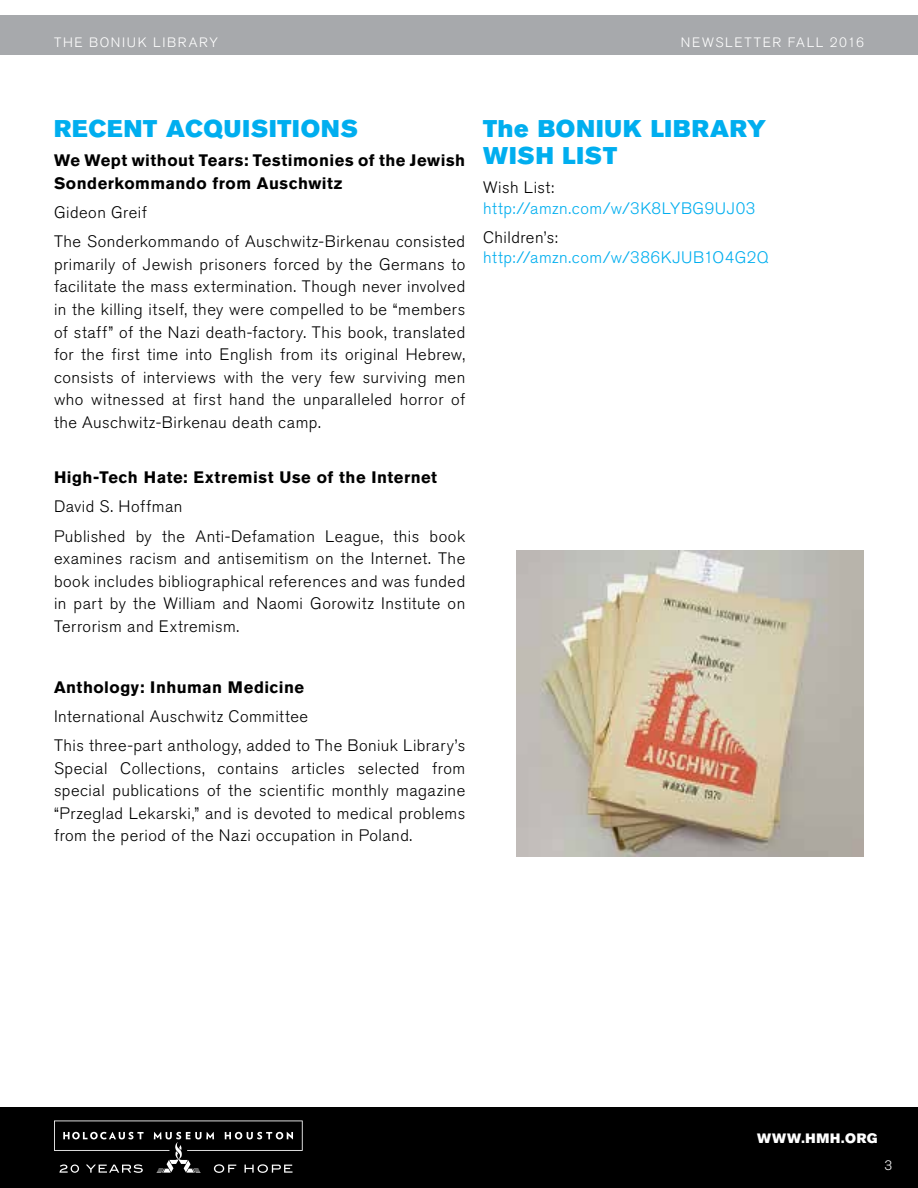
<style>
.page{position:relative;width:918px;height:1188px;background:#fff}
.page>*{position:absolute;margin:0;border:0;box-sizing:border-box;transform-origin:0 0}
.t1{font:24px/27px "Akzidenz Grotesk BE Super";letter-spacing:.035em;color:#00aeef}
.t2{font:300 16.5px/22.5px "Akzidenz Grotesk BE";letter-spacing:.03em;color:#000}
.t3{font:700 16.5px/22.5px "Akzidenz Grotesk BE";letter-spacing:.03em;color:#000}
.t4{font:300 16.5px "Akzidenz Grotesk BE";letter-spacing:.03em;color:#00aeef}
.t5{font:300 13.5px "Akzidenz Grotesk BE";letter-spacing:.125em;color:#fff}
.t6{font:13.5px "Akzidenz Grotesk BE Super";letter-spacing:.06em;color:#fff}
</style>
<div class="page">
<div style="left:0;top:15px;width:918px;height:40px;background:#a7a9ac"></div>
<img style="left:516px;top:550px;width:348px;height:306px">
<div style="left:0;top:1107px;width:918px;height:81px;background:#000"></div>
<svg style="left:54px;top:1120px;width:249px;height:53px"></svg>
<p class="t5" style="left:54px;top:35px;width:165px">THE BONIUK LIBRARY</p>
<p class="t5" style="left:681px;top:35px;width:185px">NEWSLETTER FALL 2016</p>
<h1 class="t1" style="left:54px;top:115px;width:305px">RECENT ACQUISITIONS</h1>
<p class="t3" style="left:54px;top:149px;width:413px">We Wept without Tears: Testimonies of the Jewish<br>Sonderkommando from Auschwitz</p>
<p class="t2" style="left:54px;top:198px;width:413px;line-height:29.2px">Gideon Greif<br>The Sonderkommando of Auschwitz-Birkenau consisted</p>
<p class="t2" style="left:54px;top:253px;width:413px;text-align:justify">primarily of Jewish prisoners forced by the Germans to facilitate the mass extermination. Though never involved in the killing itself, they were compelled to be “members of staff” of the Nazi death-factory. This book, translated for the first time into English from its original Hebrew, consists of interviews with the very few surviving men who witnessed at first hand the unparalleled horror of the Auschwitz-Birkenau death camp.</p>
<p class="t3" style="left:54px;top:466px;width:385px">High-Tech Hate: Extremist Use of the Internet</p>
<p class="t2" style="left:54px;top:492px;width:413px;line-height:29.2px">David S. Hoffman<br>Published by the Anti-Defamation League, this book</p>
<p class="t2" style="left:54px;top:547px;width:413px;text-align:justify">examines racism and antisemitism on the Internet. The book includes bibliographical references and was funded in part by the William and Naomi Gorowitz Institute on Terrorism and Extremism.</p>
<h1 class="t1" style="left:483px;top:115px;width:284px">The BONIUK LIBRARY<br>WISH LIST</h1>
<p class="t2" style="left:483px;top:177px;width:73px">Wish List:</p>
<p class="t4" style="left:483px;top:199px;width:274px">http://amzn.com/w/3K8LYBG9UJ03</p>
<p class="t2" style="left:483px;top:226px;width:76px">Children’s:</p>
<p class="t4" style="left:483px;top:248px;width:287px">http://amzn.com/w/386KJUB1O4G2Q</p>
<p class="t3" style="left:54px;top:676px;width:252px">Anthology: Inhuman Medicine</p>
<p class="t2" style="left:54px;top:702px;width:413px;line-height:29.2px">International Auschwitz Committee<br>This three-part anthology, added to The Boniuk Library’s</p>
<p class="t2" style="left:54px;top:757px;width:413px;text-align:justify">Special Collections, contains articles selected from special publications of the scientific monthly magazine “Przeglad Lekarski,” and is devoted to medical problems from the period of the Nazi occupation in Poland.</p>
<p class="t6" style="left:757px;top:1130px;width:122px">WWW.HMH.ORG</p>
<p class="t5" style="left:885px;top:1158px;width:9px">3</p>
</div>
